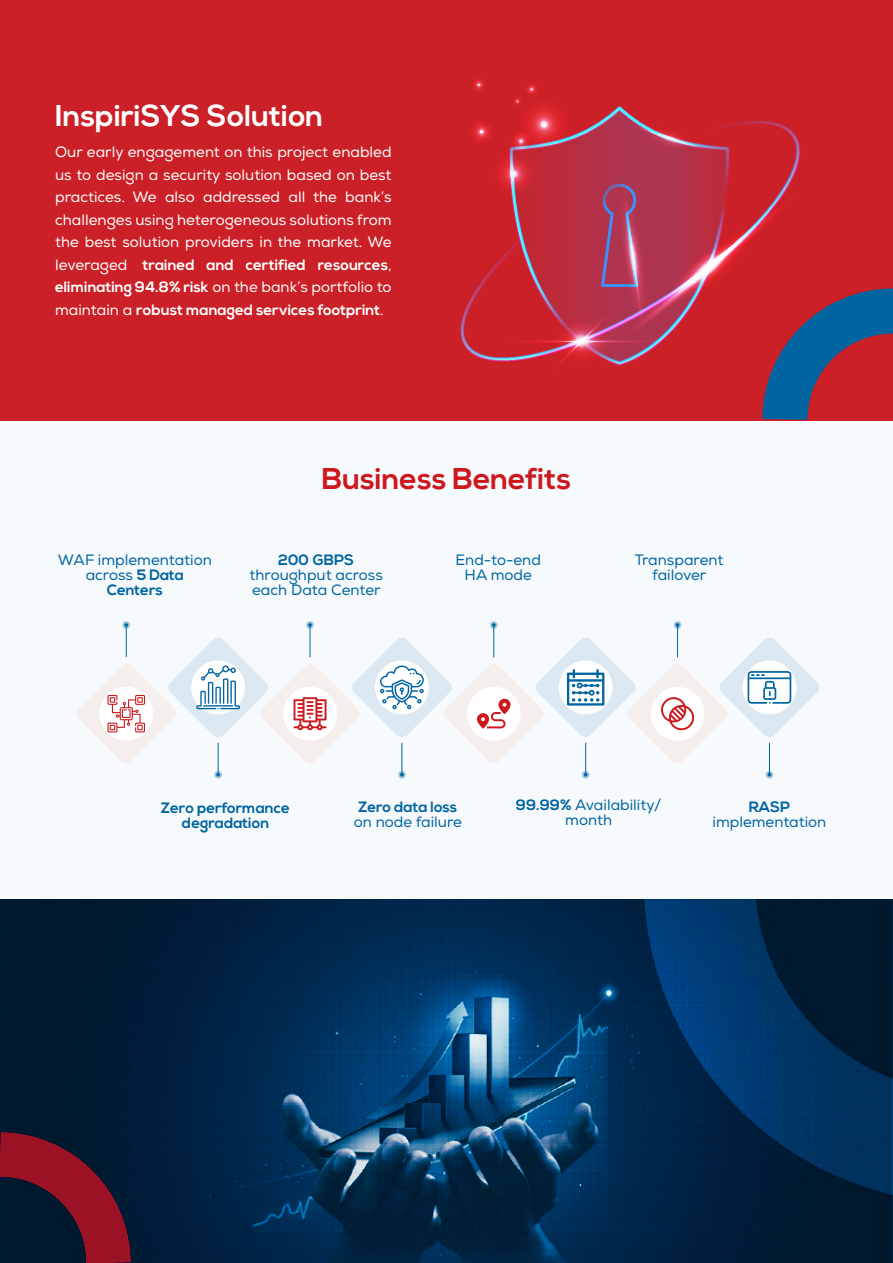
<style>
.page{position:relative;width:893px;height:1263px;background:#fff}
.page>*{position:absolute;margin:0;border:0;box-sizing:border-box;transform-origin:0 0}
.t1{font:700 30px "Nexa";color:#fff}
.t2{font:700 30px "Nexa";color:#cc181e}
.t3{font:15px/22.5px "Nexa";color:#fff;text-align:justify}
.t4{font:15px/15px "Nexa";color:#0064a0;text-align:center}
.t5{font:700 15px/15px "Nexa";color:#0064a0;text-align:center}
.s1{font-weight:700}
</style>
<div class="page">
<div style="left:0;top:413px;width:893px;height:487px;background:#f7fafc"></div>
<svg style="left:0;top:900px;width:893px;height:363px;background:#062a4d"></svg>
<div style="left:0;top:0;width:893px;height:420px;background:#cb2027"></div>
<hr style="left:126px;top:625px;width:1px;height:32px;background:#0064a0">
<svg style="left:122px;top:621px;width:8px;height:8px"></svg>
<svg style="left:123px;top:622px;width:6px;height:6px"></svg>
<hr style="left:310px;top:625px;width:1px;height:32px;background:#0064a0">
<svg style="left:306px;top:621px;width:8px;height:8px"></svg>
<svg style="left:307px;top:622px;width:6px;height:6px"></svg>
<hr style="left:677px;top:625px;width:1px;height:32px;background:#0064a0">
<svg style="left:673px;top:621px;width:9px;height:8px"></svg>
<svg style="left:675px;top:622px;width:5px;height:6px"></svg>
<hr style="left:218px;top:743px;width:1px;height:32px;background:#0064a0">
<svg style="left:214px;top:771px;width:8px;height:8px"></svg>
<svg style="left:215px;top:772px;width:6px;height:5px"></svg>
<hr style="left:401px;top:743px;width:1px;height:32px;background:#0064a0">
<svg style="left:398px;top:771px;width:8px;height:8px"></svg>
<svg style="left:399px;top:772px;width:6px;height:5px"></svg>
<hr style="left:585px;top:743px;width:1px;height:32px;background:#0064a0">
<svg style="left:582px;top:771px;width:8px;height:8px"></svg>
<svg style="left:583px;top:772px;width:5px;height:5px"></svg>
<hr style="left:769px;top:743px;width:1px;height:32px;background:#0064a0">
<svg style="left:765px;top:771px;width:8px;height:8px"></svg>
<svg style="left:767px;top:772px;width:5px;height:5px"></svg>
<hr style="left:493px;top:625px;width:1px;height:32px;background:#0064a0">
<svg style="left:490px;top:621px;width:8px;height:8px"></svg>
<svg style="left:491px;top:622px;width:6px;height:6px"></svg>
<svg style="left:77px;top:637px;width:742px;height:127px"></svg>
<img style="left:460px;top:249px;width:50px;height:113px">
<svg style="left:444px;top:337px;width:273px;height:8px"></svg>
<div style="left:468px;top:74px;width:20px;height:20px;background:linear-gradient(to right,#cd2027,#cf2128);border-radius:50%"></div>
<svg style="left:474px;top:80px;width:9px;height:9px"></svg>
<div style="left:465px;top:115px;width:32px;height:33px;background:linear-gradient(to right,#d02128,#d12129);border-radius:50%"></div>
<svg style="left:474px;top:124px;width:14px;height:15px"></svg>
<svg style="left:487px;top:147px;width:53px;height:53px"></svg>
<svg style="left:502px;top:162px;width:23px;height:23px"></svg>
<svg style="left:510px;top:85px;width:383px;height:336px"></svg>
<h1 class="t1" style="left:55px;top:98px;width:270px">InspiriSYS Solution</h1>
<p class="t3" style="left:55px;top:141px;width:338px">Our early engagement on this project enabled us to design a security solution based on best practices. We also addressed all the bank’s challenges using heterogeneous solutions from the best solution providers in the market. We leveraged <span class="s1">trained and certified resources</span>, <span class="s1">eliminating 94.8% risk</span> on the bank’s portfolio to maintain a <span class="s1">robust managed services footprint</span>.</p>
<h1 class="t2" style="left:322px;top:461px;width:251px">Business Benefits</h1>
<p class="t4" style="left:58px;top:552px;width:155px">WAF implementation across <span class="s1">5 Data<br>Centers</span></p>
<p class="t5" style="left:278px;top:552px;width:77px">200 GBPS</p>
<p class="t4" style="left:249px;top:567px;width:135px;text-align:left">throughput across each Data Center</p>
<p class="t4" style="left:456px;top:552px;width:87px">End-to-end<br>HA mode</p>
<p class="t4" style="left:635px;top:552px;width:90px">Transparent failover</p>
<p class="t5" style="left:161px;top:801px;width:130px">Zero performance degradation</p>
<p class="t5" style="left:358px;top:800px;width:100px">Zero data loss</p>
<p class="t4" style="left:354px;top:815px;width:110px">on node failure</p>
<p class="t4" style="left:516px;top:798px;width:147px"><span class="s1">99.99%</span> Availability/ month</p>
<p class="t5" style="left:749px;top:799px;width:43px">RASP</p>
<p class="t4" style="left:712px;top:814px;width:115px">implementation</p>
</div>
